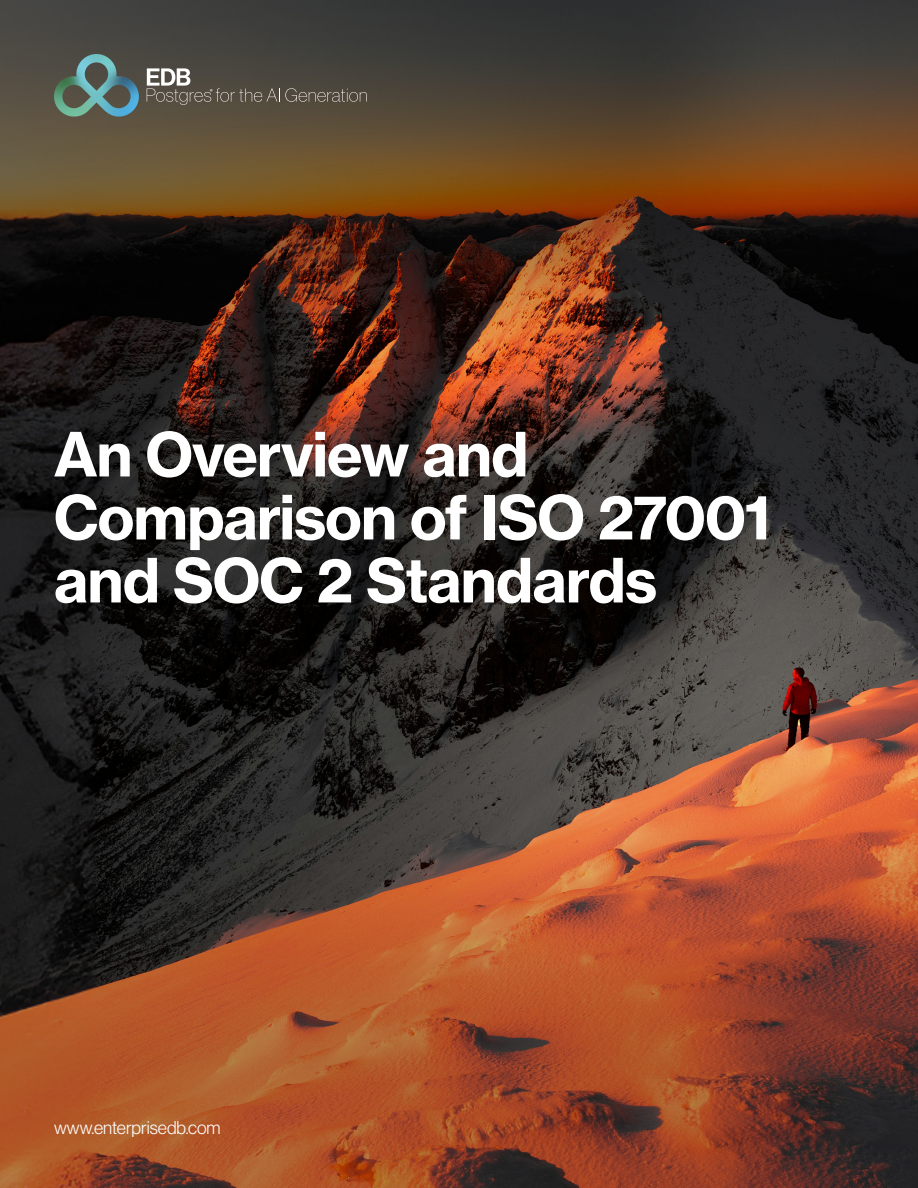
<style>
.page{position:relative;width:918px;height:1188px;background:#fff}
.page>*{position:absolute;margin:0;border:0;box-sizing:border-box;transform-origin:0 0}
.Correct_WP_Title{font:60px/63px "N Haas Grotesk TX Pro 75 Bd";letter-spacing:-.02em;color:#fff}
.Footer_Text{font:18px "N Haas Grotesk DS Pro 45 Lt";color:#fff}
.t1{font:7.2px "Myriad Pro";color:#fff}
</style>
<div class="page">
<img style="left:0;top:0;width:918px;height:1188px">
<img style="left:54px;top:54px;width:85px;height:63px">
<svg style="left:147px;top:68px;width:220px;height:37px;background:#605b52"></svg>
<p class="t1" style="left:210px;top:87px;width:5px">®</p>
<p class="Correct_WP_Title" style="left:54px;top:423px;width:719px">An Overview and<br>Comparison of ISO 27001 and SOC 2 Standards</p>
<p class="Footer_Text" style="left:54px;top:1118px;width:168px">www.enterprisedb.com</p>
</div>
